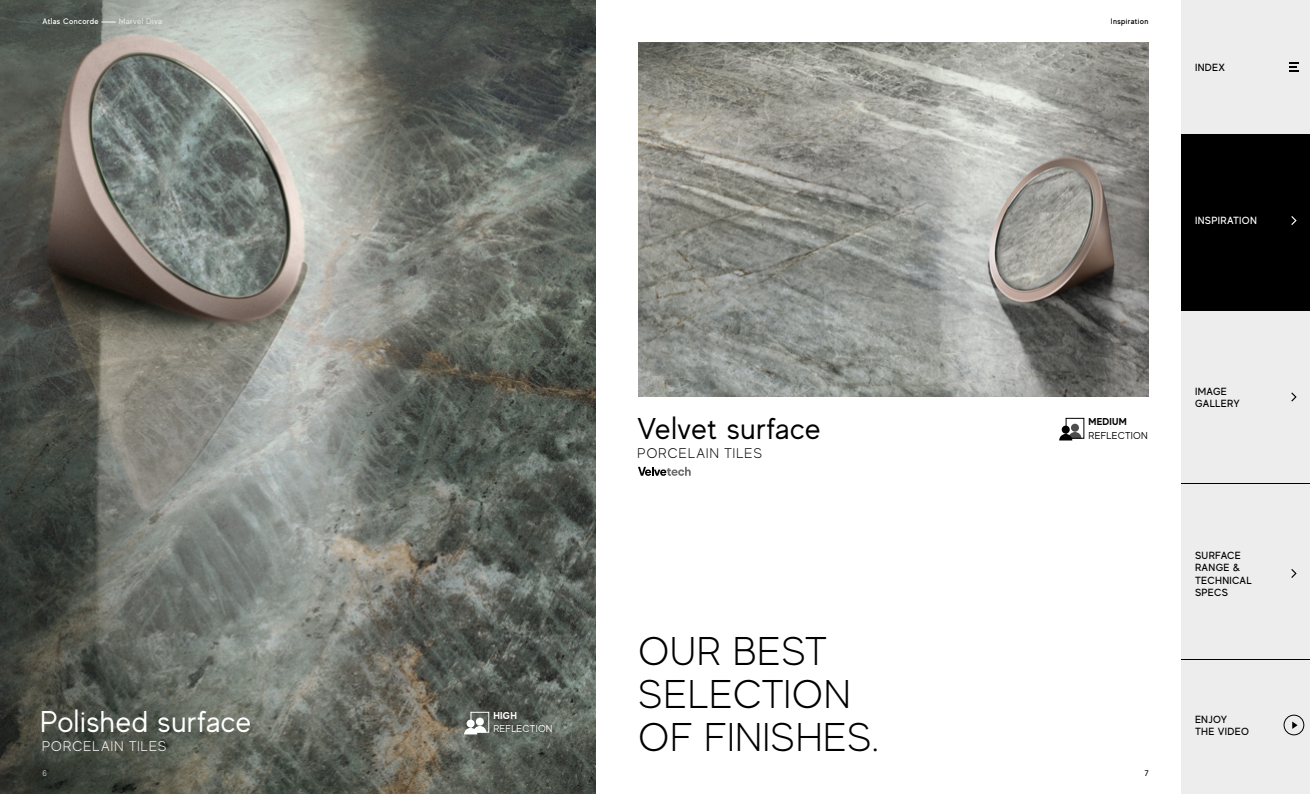
<style>
.page{position:relative;width:1310px;height:794px;background:#fff}
.page>*{position:absolute;margin:0;border:0;box-sizing:border-box;transform-origin:0 0}
.t1{font:300 40px/43px "MADE Evolve Sans";color:#000}
.t2{font:30px "MADE Evolve Sans";letter-spacing:.025em;color:#fff}
.t3{font:30px "MADE Evolve Sans";letter-spacing:.025em;color:#000}
.t4{font:300 14px "MADE Evolve Sans";letter-spacing:.05em;color:#fff}
.t5{font:300 14px "MADE Evolve Sans";letter-spacing:.05em;color:#000}
.t6{font:500 10.4px/12.4px "MADE Evolve Sans";letter-spacing:.03em;color:#000}
.t7{font:500 10.4px "MADE Evolve Sans";letter-spacing:.03em;color:#fff}
.t8{font:10px "MADE Evolve Sans";letter-spacing:.025em;color:#fff}
.t9{font:10px "MADE Evolve Sans";letter-spacing:.025em;color:#000}
.t10{font:700 10px "MADE Evolve Sans";letter-spacing:.025em;color:#000}
.t11{font:700 10px "MADE Evolve Sans";color:#fff}
.t12{font:500 8px "MADE Evolve Sans";letter-spacing:.045em;color:#fff}
.t13{font:500 8px "MADE Evolve Sans";letter-spacing:.045em;color:#000}
.t14{font:300 8px "MADE Evolve Sans";letter-spacing:.04em;color:#fff}
.t15{font:300 8px "MADE Evolve Sans";color:#000}
</style>
<div class="page">
<img style="left:0;top:0;width:595px;height:794px">
<img style="left:638px;top:43px;width:510px;height:354px">
<svg style="left:466px;top:719px;width:8px;height:8px"></svg>
<div style="left:470px;top:712px;width:19px;height:20px;border:1px solid #fff"></div>
<div style="left:476px;top:717px;width:8px;height:8px;background:#fff;border-radius:50%"></div>
<svg style="left:464px;top:726px;width:22px;height:8px"></svg>
<svg style="left:1061px;top:425px;width:8px;height:8px"></svg>
<div style="left:1065px;top:418px;width:19px;height:20px;border:1px solid #000"></div>
<div style="left:1071px;top:424px;width:8px;height:8px;background:#4d4d4d;border-radius:50%"></div>
<svg style="left:1059px;top:432px;width:22px;height:8px"></svg>
<svg style="left:638px;top:467px;width:53px;height:9px"></svg>
<svg style="left:101px;top:22px;width:15px;height:1px"></svg>
<div style="left:1181px;top:0;width:129px;height:794px;background:#ededed"></div>
<div style="left:1181px;top:134px;width:129px;height:176px;background:#000"></div>
<svg style="left:1289px;top:62px;width:9px;height:9px"></svg>
<svg style="left:1291px;top:569px;width:5px;height:9px"></svg>
<div style="left:1283px;top:714px;width:21px;height:21px;border:1px solid #000;border-radius:50%"></div>
<svg style="left:1292px;top:721px;width:5px;height:8px"></svg>
<svg style="left:1291px;top:216px;width:5px;height:9px"></svg>
<hr style="left:1181px;top:659px;width:129px;height:1px;background:#000">
<hr style="left:1181px;top:310px;width:129px;height:1px;background:#000">
<hr style="left:1181px;top:483px;width:129px;height:1px;background:#000">
<svg style="left:1291px;top:392px;width:5px;height:9px"></svg>
<p class="t12" style="left:43px;top:16px;width:57px">Atlas Concorde</p>
<p class="t14" style="left:119px;top:17px;width:45px">Marvel Diva</p>
<p class="t13" style="left:1111px;top:16px;width:39px">Inspiration</p>
<p class="t6" style="left:1195px;top:61px;width:31px">INDEX</p>
<p class="t7" style="left:1195px;top:214px;width:63px">INSPIRATION</p>
<h2 class="t3" style="left:638px;top:409px;width:184px">Velvet surface</h2>
<p class="t10" style="left:1088px;top:415px;width:40px">MEDIUM</p>
<p class="t9" style="left:1088px;top:429px;width:61px">REFLECTION</p>
<h2 class="t2" style="left:40px;top:703px;width:212px">Polished surface</h2>
<p class="t11" style="left:493px;top:709px;width:25px">HIGH</p>
<p class="t8" style="left:493px;top:722px;width:61px">REFLECTION</p>
<h3 class="t4" style="left:42px;top:738px;width:127px">PORCELAIN TILES</h3>
<h3 class="t5" style="left:637px;top:444px;width:127px">PORCELAIN TILES</h3>
<h1 class="t1" style="left:638px;top:629px;width:215px">OUR BEST<br>SELECTION</h1>
<h1 class="t1" style="left:638px;top:715px;width:243px">OF FINISHES.</h1>
<p class="t14" style="left:42px;top:768px;width:6px">6</p>
<p class="t15" style="left:1144px;top:768px;width:5px">7</p>
<p class="t6" style="left:1195px;top:384px;width:46px">IMAGE<br>GALLERY</p>
<p class="t6" style="left:1195px;top:548px;width:58px">SURFACE<br>RANGE &amp;<br>TECHNICAL<br>SPECS</p>
<p class="t6" style="left:1195px;top:712px;width:56px">ENJOY<br>THE VIDEO</p>
</div>
